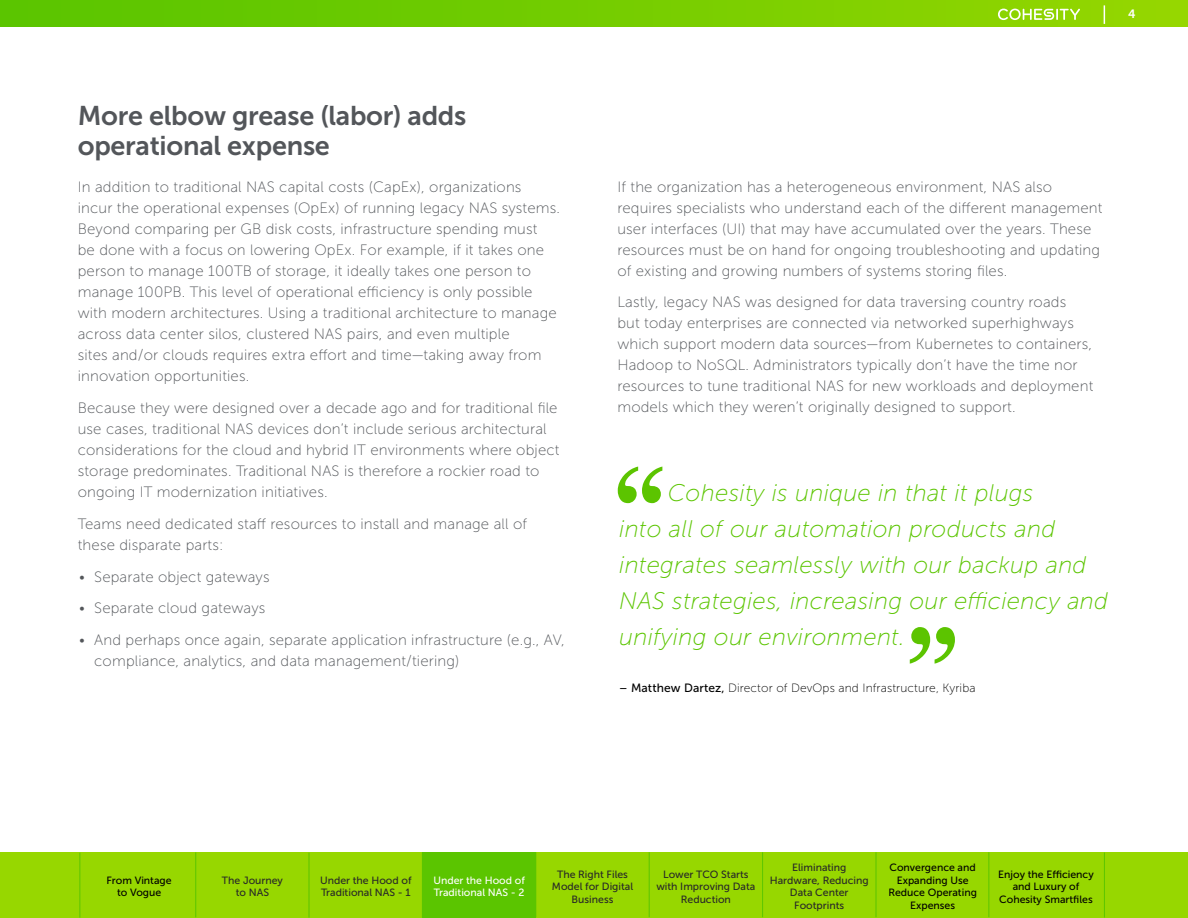
<style>
.page{position:relative;width:1188px;height:918px;background:#fff}
.page>*{position:absolute;margin:0;border:0;box-sizing:border-box;transform-origin:0 0}
.t1{font:27px/30px "Museo Sans 700";letter-spacing:-.01em;color:#53565a}
.t2{font:italic 24px/36px "Museo Sans 100";letter-spacing:.01em;color:#5bc500}
.t3{font:15px/21px "Museo Sans 100";letter-spacing:.01em;color:#53565a}
.t4{font:12px "Museo Sans 100";letter-spacing:.01em;color:#000}
.t5{font:12px "Museo Sans 700";color:#fff}
.t6{font:10.5px/12.6px "Museo Sans 500";color:#282828;text-align:center}
.t7{font:10.5px/12.6px "Museo Sans 500";color:#000;text-align:center}
.t8{font:10.5px/12.6px "Museo Sans 500";color:#fff}
.s1{font-family:"Museo Sans 500"}
</style>
<div class="page">
<div style="left:0;top:852px;width:1188px;height:66px;background:#97d700"></div>
<div style="left:423px;top:852px;width:113px;height:66px;background:#5bc500"></div>
<hr style="left:195px;top:852px;width:1px;height:65px;background:#5bc500">
<hr style="left:309px;top:853px;width:1px;height:65px;background:#5bc500">
<hr style="left:422px;top:852px;width:1px;height:65px;background:#5bc500">
<hr style="left:649px;top:852px;width:1px;height:65px;background:#5bc500">
<hr style="left:762px;top:852px;width:1px;height:65px;background:#5bc500">
<hr style="left:876px;top:852px;width:1px;height:65px;background:#5bc500">
<hr style="left:988px;top:852px;width:1px;height:65px;background:#5bc500">
<hr style="left:80px;top:853px;width:1px;height:65px;background:#5bc500">
<hr style="left:1104px;top:853px;width:1px;height:65px;background:#5bc500">
<div style="left:0;top:0;width:1188px;height:27px;background:linear-gradient(to right,#57c400,#94d601)"></div>
<svg style="left:998px;top:9px;width:82px;height:11px"></svg>
<svg style="left:1104px;top:5px;width:1px;height:19px"></svg>
<svg style="left:618px;top:467px;width:44px;height:36px"></svg>
<svg style="left:910px;top:627px;width:45px;height:37px"></svg>
<h1 class="t1" style="left:78px;top:101px;width:390px">More elbow grease (labor) adds operational expense</h1>
<p class="t3" style="left:78px;top:177px;width:484px">In addition to traditional NAS capital costs (CapEx), organizations<br>incur the operational expenses (OpEx) of running legacy NAS systems.<br>Beyond comparing per GB disk costs, infrastructure spending must<br>be done with a focus on lowering OpEx. For example, if it takes one person to manage 100TB of storage, it ideally takes one person to manage 100PB. This level of operational efficiency is only possible with modern architectures. Using a traditional architecture to manage across data center silos, clustered NAS pairs, and even multiple<br>sites and/or clouds requires extra effort and time—taking away from innovation opportunities.</p>
<p class="t3" style="left:78px;top:398px;width:483px">Because they were designed over a decade ago and for traditional file use cases, traditional NAS devices don’t include serious architectural considerations for the cloud and hybrid IT environments where object storage predominates. Traditional NAS is therefore a rockier road to ongoing IT modernization initiatives.</p>
<p class="t3" style="left:78px;top:513px;width:451px">Teams need dedicated staff resources to install and manage all of these disparate parts:</p>
<p class="t3" style="left:79px;top:566px;width:192px">• Separate object gateways</p>
<p class="t3" style="left:79px;top:598px;width:188px">• Separate cloud gateways</p>
<p class="t3" style="left:94px;top:630px;width:472px;text-indent:-15px">• And perhaps once again, separate application infrastructure (e.g., AV, compliance, analytics, and data management/tiering)</p>
<p class="t5" style="left:1128px;top:8px;width:9px">4</p>
<p class="t3" style="left:617px;top:176px;width:487px">If the organization has a heterogeneous environment, NAS also requires specialists who understand each of the different management user interfaces (UI) that may have accumulated over the years. These resources must be on hand for ongoing troubleshooting and updating of existing and growing numbers of systems storing files.</p>
<p class="t3" style="left:617px;top:292px;width:477px">Lastly, legacy NAS was designed for data traversing country roads<br>but today enterprises are connected via networked superhighways which support modern data sources—from Kubernetes to containers, Hadoop to NoSQL. Administrators typically don’t have the time nor resources to tune traditional NAS for new workloads and deployment models which they weren’t originally designed to support.</p>
<h2 class="t2" style="left:619px;top:475px;width:491px;text-indent:49px">Cohesity is unique in that it plugs<br>into all of our automation products and integrates seamlessly with our backup and NAS strategies, increasing our efficiency and unifying our environment.</h2>
<p class="t4" style="left:619px;top:682px;width:358px"><span class="s1">– Matthew Dartez,</span> Director of DevOps and Infrastructure, Kyriba</p>
<p class="t7" style="left:107px;top:874px;width:67px">From Vintage to Vogue</p>
<p class="t6" style="left:222px;top:874px;width:63px">The Journey to NAS</p>
<p class="t6" style="left:320px;top:874px;width:93px;text-align:left">Under the Hood of<br>Traditional NAS - 1</p>
<p class="t8" style="left:433px;top:874px;width:93px">Under the Hood of<br>Traditional NAS - 2</p>
<p class="t6" style="left:552px;top:868px;width:83px">The Right Files<br>Model for Digital<br>Business</p>
<p class="t6" style="left:656px;top:868px;width:101px">Lower TCO Starts with Improving Data<br>Reduction</p>
<p class="t6" style="left:770px;top:861px;width:100px">Eliminating<br>Hardware, Reducing<br>Data Center<br>Footprints</p>
<p class="t7" style="left:888px;top:861px;width:90px">Convergence and<br>Expanding Use<br>Reduce Operating<br>Expenses</p>
<p class="t7" style="left:998px;top:868px;width:97px">Enjoy the Efficiency and Luxury of<br>Cohesity Smartfiles</p>
</div>
